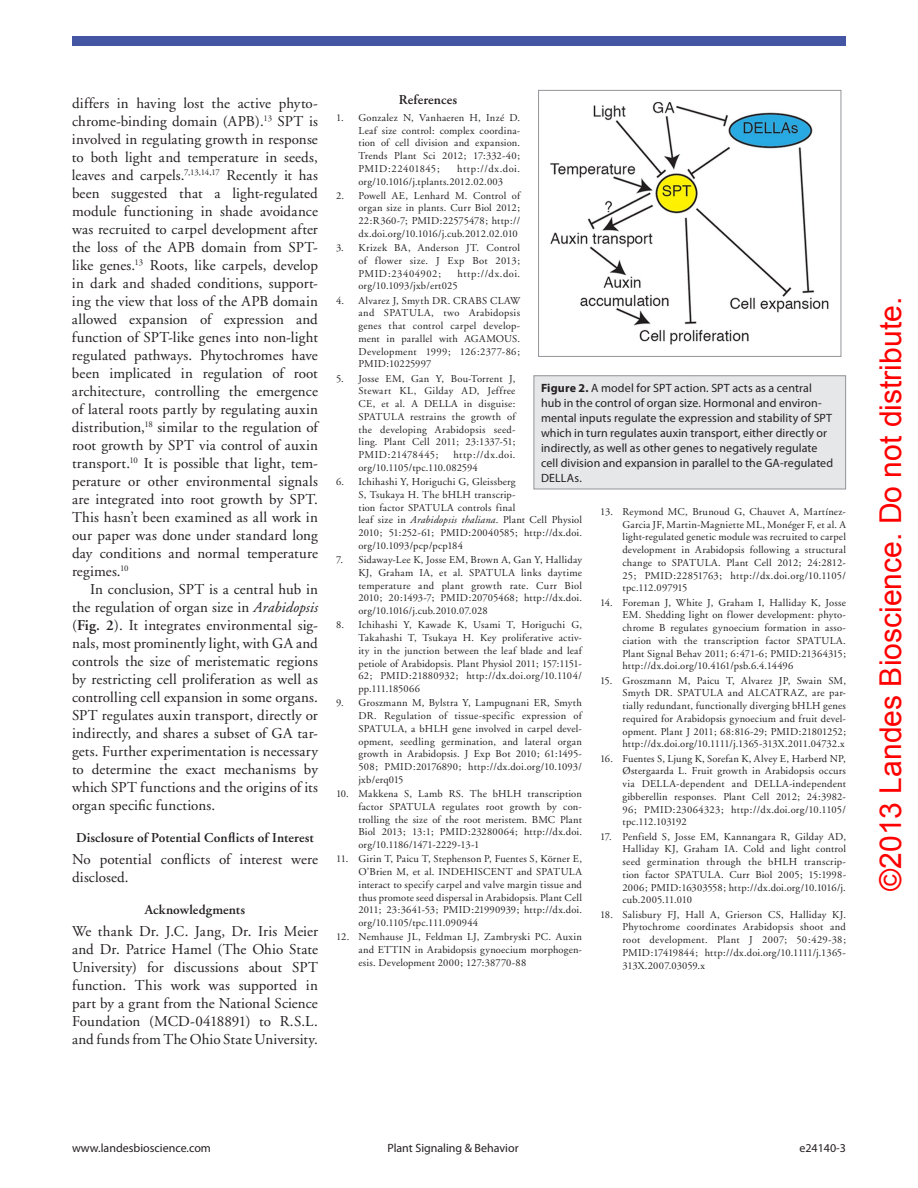
<style>
.page{position:relative;width:918px;height:1188px;background:#fff}
.page>*{position:absolute;margin:0;border:0;box-sizing:border-box;transform-origin:0 0}
.t1{font:30.15px "Arial";color:#f00}
.t2{font:15px/18px "Adobe Garamond";letter-spacing:.005em;color:#231f20;text-align:justify}
.t3{font:600 13.5px "Adobe Garamond";letter-spacing:.01em;color:#231f20}
.t4{font:12px/15px "Myriad Pro";letter-spacing:.005em;color:#231f20}
.t5{font:10.5px/12.8px "Adobe Garamond";letter-spacing:.015em;color:#231f20;text-align:justify}
.s1{font-style:italic}
.s2{font-weight:600}
.s3{font-weight:700}
</style>
<div class="page">
<div style="left:72px;top:36px;width:774px;height:10px;background:#4455a4"></div>
<div style="left:534px;top:376px;width:312px;height:113px;background:#e6e7e9"></div>
<div style="left:534px;top:375px;width:312px;height:114px;border:1px solid #939598"></div>
<img style="left:550px;top:102px;width:279px;height:243px">
<div style="left:538px;top:90px;width:303px;height:267px;border:1px solid #939598"></div>
<p class="t2" style="left:72px;top:95px;width:248px">differs in having lost the active phyto&shy;chrome-binding domain (APB).<sup>13</sup> SPT is involved in regulating growth in response to both light and temperature in seeds, leaves and carpels.<sup>7,13,14,17</sup> Recently it has been suggested that a light-regulated module functioning in shade avoidance was recruited to carpel development after the loss of the APB domain from SPT&shy;like genes.<sup>13</sup> Roots, like carpels, develop in dark and shaded conditions, support&shy;ing the view that loss of the APB domain allowed expansion of expression and function of SPT-like genes into non-light regulated pathways. Phytochromes have been implicated in regulation of root architecture, controlling the emergence of lateral roots partly by regulating auxin distribution,<sup>18</sup> similar to the regulation of root growth by SPT via control of auxin transport.<sup>10</sup> It is possible that light, tem&shy;perature or other environmental signals are integrated into root growth by SPT.<br>This hasn’t been examined as all work in our paper was done under standard long day conditions and normal temperature regimes.<sup>10</sup></p>
<p class="t2" style="left:72px;top:581px;width:247px;text-indent:18px">In conclusion, SPT is a central hub in the regulation of organ size in <span class="s1">Arabidopsis </span>(<span class="s2">Fig. 2</span>). It integrates environmental sig&shy;nals, most prominently light, with GA and controls the size of meristematic regions by restricting cell proliferation as well as controlling cell expansion in some organs.<br>SPT regulates auxin transport, directly or indirectly, and shares a subset of GA tar&shy;gets. Further experimentation is necessary to determine the exact mechanisms by which SPT functions and the origins of its organ specific functions.</p>
<p class="t3" style="left:76px;top:830px;width:239px">Disclosure of Potential Conflicts of Interest</p>
<h2 class="t2" style="left:72px;top:851px;width:247px">No potential conflicts of interest were disclosed.</h2>
<p class="t3" style="left:145px;top:902px;width:102px">Acknowledgments</p>
<p class="t2" style="left:72px;top:923px;width:248px">We thank Dr. J.C. Jang, Dr. Iris Meier and Dr. Patrice Hamel (The Ohio State University) for discussions about SPT function. This work was supported in part by a grant from the National Science Foundation (MCD-0418891) to R.S.L. and funds from The Ohio State University.</p>
<p class="t3" style="left:399px;top:92px;width:60px">References</p>
<p class="t5" style="left:359px;top:111px;width:163px;text-indent:-23px">1. Gonzalez N, Vanhaeren H, Inzé D.<br>Leaf size control: complex coordina&shy;tion of cell division and expansion.<br>Trends Plant Sci 2012; 17:332-40; PMID:22401845;</p>
<p class="t5" style="left:359px;top:162px;width:163px;text-indent:99px">http://dx.doi. org/10.1016/j.tplants.2012.02.003</p>
<p class="t5" style="left:359px;top:189px;width:163px;text-indent:-23px">2. Powell AE, Lenhard M. Control of organ size in plants. Curr Biol 2012; 22:R360-7; PMID:22575478; http:// dx.doi.org/10.1016/j.cub.2012.02.010</p>
<p class="t5" style="left:359px;top:242px;width:163px;text-indent:-23px">3. Krizek BA, Anderson JT. Control of flower size. J Exp Bot 2013; PMID:23404902;</p>
<p class="t5" style="left:359px;top:267px;width:163px;text-indent:99px">http://dx.doi. org/10.1093/jxb/ert025</p>
<p class="t5" style="left:359px;top:294px;width:163px;text-indent:-23px">4. Alvarez J, Smyth DR. CRABS CLAW and SPATULA, two Arabidopsis genes that control carpel develop&shy;ment in parallel with AGAMOUS.<br>Development 1999; 126:2377-86; PMID:10225997</p>
<p class="t5" style="left:359px;top:372px;width:159px;text-indent:-23px">5. Josse EM, Gan Y, Bou-Torrent J, Stewart KL, Gilday AD, Jeffree CE, et al. A DELLA in disguise:<br>SPATULA restrains the growth of the developing Arabidopsis seed&shy;ling. Plant Cell 2011; 23:1337-51; PMID:21478445;</p>
<p class="t4" style="left:541px;top:380px;width:294px"><span class="s3">Figure 2.</span> A model for SPT action. SPT acts as a central hub in the control of organ size. Hormonal and environ&shy;mental inputs regulate the expression and stability of SPT which in turn regulates auxin transport, either directly or indirectly, as well as other genes to negatively regulate cell division and expansion in parallel to the GA-regulated DE LLAs.</p>
<p class="t5" style="left:359px;top:449px;width:159px;text-indent:95px">http://dx.doi. org/10.1105/tpc.110.082594</p>
<p class="t5" style="left:359px;top:476px;width:225px;text-align:left;text-indent:-23px">6. Ichihashi Y, Horiguchi G, Gleissberg<br>S, Tsukaya H. The bHLH transcrip-<br>tion factor SPATULA controls final<br>leaf size in <span class="s1">Arabidopsis thaliana</span>. Plant Cell Physiol 2010; 51:252-61; PMID:20040585; http://dx.doi. org/10.1093/pcp/pcp184</p>
<p class="t5" style="left:359px;top:554px;width:225px;text-indent:-23px">7. Sidaway-Lee K, Josse EM, Brown A, Gan Y, Halliday KJ, Graham IA, et al. SPATULA links daytime temperature and plant growth rate. Curr Biol 2010; 20:1493-7; PMID:20705468; http://dx.doi. org/10.1016/j.cub.2010.07.028</p>
<p class="t5" style="left:359px;top:619px;width:225px;text-indent:-23px">8. Ichihashi Y, Kawade K, Usami T, Horiguchi G, Takahashi T, Tsukaya H. Key proliferative activ&shy;ity in the junction between the leaf blade and leaf petiole of Arabidopsis. Plant Physiol 2011; 157:1151- 62; PMID:21880932; http://dx.doi.org/10.1104/ pp.111.185066</p>
<p class="t5" style="left:359px;top:697px;width:225px;text-indent:-23px">9. Groszmann M, Bylstra Y, Lampugnani ER, Smyth DR. Regulation of tissue-specific expression of SPATULA, a bHLH gene involved in carpel devel&shy;opment, seedling germination, and lateral organ growth in Arabidopsis. J Exp Bot 2010; 61:1495- 508; PMID:20176890; http://dx.doi.org/10.1093/ jxb/erq015</p>
<p class="t5" style="left:359px;top:788px;width:225px;text-indent:-23px">10. Makkena S, Lamb RS. The bHLH transcription factor SPATULA regulates root growth by con&shy;trolling the size of the root meristem. BMC Plant Biol 2013; 13:1; PMID:23280064; http://dx.doi. org/10.1186/1471-2229-13-1</p>
<p class="t5" style="left:359px;top:853px;width:225px;text-indent:-23px">11. Girin T, Paicu T, Stephenson P, Fuentes S, Körner E, O’Brien M, et al. INDEHISCENT and SPATULA interact to specify carpel and valve margin tissue and thus promote seed dispersal in Arabidopsis. Plant Cell 2011; 23:3641-53; PMID:21990939; http://dx.doi. org/10.1105/tpc.111.090944</p>
<p class="t5" style="left:359px;top:931px;width:225px;text-indent:-23px">12. Nemhause JL, Feldman LJ, Zambryski PC. Auxin and ETTIN in Arabidopsis gynoecium morphogen&shy;esis. Development 2000; 127:38770-88</p>
<p class="t5" style="left:623px;top:505px;width:225px;text-indent:-23px">13. Reymond MC, Brunoud G, Chauvet A, Martínez-Garcia JF, Martin-Magniette ML, Monéger F, et al. A light-regulated genetic module was recruited to carpel development in Arabidopsis following a structural change to SPATULA. Plant Cell 2012; 24:2812- 25; PMID:22851763; http://dx.doi.org/10.1105/ tpc.112.097915</p>
<p class="t5" style="left:623px;top:596px;width:225px;text-indent:-23px">14. Foreman J, White J, Graham I, Halliday K, Josse EM. Shedding light on flower development: phyto&shy;chrome B regulates gynoecium formation in asso&shy;ciation with the transcription factor SPATULA.<br>Plant Signal Behav 2011; 6:471-6; PMID:21364315; http://dx.doi.org/10.4161/psb.6.4.14496</p>
<p class="t5" style="left:623px;top:674px;width:225px;text-indent:-23px">15. Groszmann M, Paicu T, Alvarez JP, Swain SM, Smyth DR. SPATULA and ALCATRAZ, are par&shy;tially redundant, functionally diverging bHLH genes required for Arabidopsis gynoecium and fruit devel&shy;opment. Plant J 2011; 68:816-29; PMID:21801252; http://dx.doi.org/10.1111/j.1365-313X.2011.04732.x</p>
<p class="t5" style="left:623px;top:752px;width:225px;text-indent:-23px">16. Fuentes S, Ljung K, Sorefan K, Alvey E, Harberd NP, Østergaarda L. Fruit growth in Arabidopsis occurs via DELLA-dependent and DELLA-independent gibberellin responses. Plant Cell 2012; 24:3982- 96; PMID:23064323; http://dx.doi.org/10.1105/ tpc.112.103192</p>
<p class="t5" style="left:623px;top:830px;width:225px;text-indent:-23px">17. Penfield S, Josse EM, Kannangara R, Gilday AD, Halliday KJ, Graham IA. Cold and light control seed germination through the bHLH transcrip&shy;tion factor SPATULA. Curr Biol 2005; 15:1998- 2006; PMID:16303558; http://dx.doi.org/10.1016/j. cub.2005.11.010</p>
<p class="t5" style="left:623px;top:908px;width:225px;text-indent:-23px">18. Salisbury FJ, Hall A, Grierson CS, Halliday KJ.<br>Phytochrome coordinates Arabidopsis shoot and root development. Plant J 2007; 50:429-38; PMID:17419844; http://dx.doi.org/10.1111/j.1365- 313X.2007.03059.x</p>
<h1 class="t1" style="left:871px;top:891px;width:595px;rotate:-90deg">©2013 Landes Bioscience. Do not distribute.</h1>
<p class="t4" style="left:72px;top:1141px;width:140px">www.landesbioscience.com</p>
<p class="t4" style="left:387px;top:1141px;width:133px">Plant Signaling &amp; Behavior</p>
<p class="t4" style="left:799px;top:1141px;width:48px">e24140-3</p>
</div>
